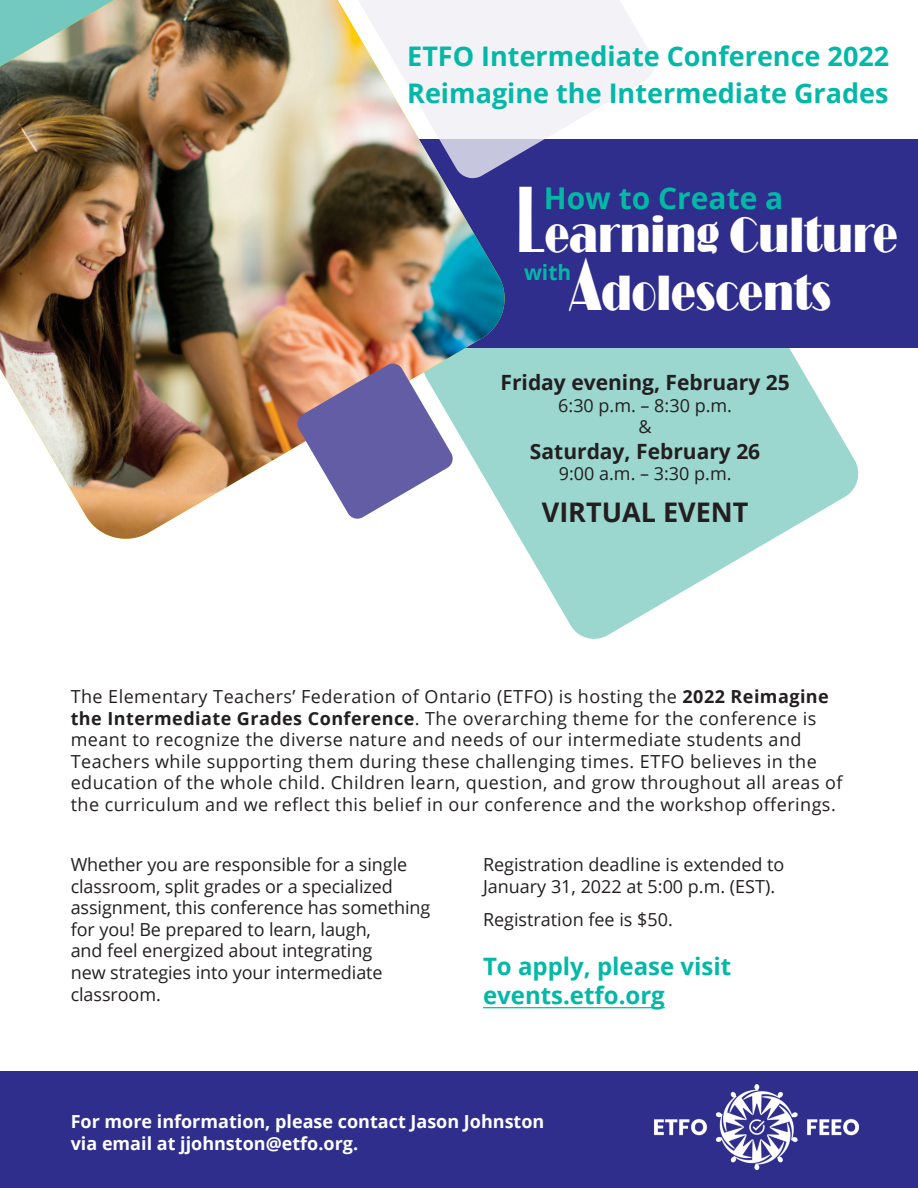
<style>
.page{position:relative;width:918px;height:1188px;background:#fff}
.page>*{position:absolute;margin:0;border:0;box-sizing:border-box;transform-origin:0 0}
.t1{font:51.15px "Broadway";color:#fff;scale:.8 1}
.t2{font:700 30px "Open Sans";color:#03b8a7}
.t3{font:700 27px/37.2px "Open Sans";color:#03b8a7}
.t4{font:700 27px "Open Sans";color:#231f20}
.t5{font:700 24px/28.8px "Open Sans";color:#03b8a7}
.t6{font:700 21px "Open Sans";color:#231f20}
.t7{font:700 21px "Open Sans";color:#03b8a7}
.t8{font:18px/21.6px "Open Sans";letter-spacing:.025em;color:#231f20}
.t9{font:18px/21.6px "Open Sans";letter-spacing:-.005em;color:#231f20}
.t10{font:18px/21.6px "Open Sans";color:#231f20}
.t11{font:700 18px/21.6px "Open Sans";color:#fff}
.s1{font-size:97.05px}
.s2{font-size:76.65px}
.s3{font-weight:700}
.s4{font-style:inherit}
</style>
<div class="page">
<div style="left:0;top:1071px;width:918px;height:117px;background:#2f2e8d"></div>
<svg style="left:511px;top:348px;width:348px;height:291px;fill:#9bd6cf"></svg>
<div style="left:0;top:139px;width:918px;height:209px;background:#2f2e8d"></div>
<img style="left:0;top:0;width:511px;height:539px">
<img style="left:654px;top:1085px;width:204px;height:85px">
<hr style="left:483px;top:1007px;width:182px;height:1px;background:#03b8a7">
<svg style="left:352px;top:0;width:302px;height:181px;fill:#f2f2f7"></svg>
<svg style="left:296px;top:362px;width:158px;height:158px"></svg>
<h3 class="t3" style="left:407px;top:37px;width:484px">ETFO Intermediate Conference 2022<br>Reimagine the Intermediate Grades</h3>
<h2 class="t2" style="left:544px;top:177px;width:241px">How to Create a</h2>
<h1 class="t1" style="left:517px;top:205px;width:477px"><span class="s1">L</span>earning Culture</h1>
<p class="t7" style="left:524px;top:258px;width:49px">with</p>
<h1 class="t1" style="left:569px;top:263px;width:329px"><span class="s2">A</span>dolescents</h1>
<p class="t6" style="left:501px;top:368px;width:291px">Friday evening, February 25</p>
<p class="t8" style="left:558px;top:394px;width:175px;text-align:center">6:30 p.m. – 8:30 p.m. &amp;</p>
<p class="t6" style="left:530px;top:436px;width:232px">Saturday, February 26</p>
<p class="t8" style="left:559px;top:462px;width:174px">9:00 a.m. – 3:30 p.m.</p>
<h3 class="t4" style="left:542px;top:493px;width:208px">VIRTUAL EVENT</h3>
<p class="t8" style="left:71px;top:685px;width:773px">The Elementary Teachers’ Federation of Ontario (ETFO) is hosting the <span class="s3">2022 Reimagine the Intermediate Grades Conference</span>. The overarching theme for the conference is meant to recognize the diverse nature and needs of our intermediate students and Teachers while supporting them during these challenging times. ETFO believes in the education of the whole child. Children learn, question, and grow throughout all areas of the curriculum and we reflect this belief in our conference and the workshop offerings.</p>
<p class="t9" style="left:71px;top:853px;width:361px">Whether you are responsible for a single classroom, split grades or a specialized assignment, this conference has something for you! Be prepared to learn, laugh,<br>and feel energized about integrating<br>new strategies into your intermediate classroom.</p>
<p class="t10" style="left:483px;top:853px;width:303px">Registration deadline is <span class="s4">extended to<br></span>January <span class="s4">31</span>, 2022 at 5:00 p.m. (EST).</p>
<p class="t10" style="left:483px;top:908px;width:191px">Registration fee is $50.</p>
<h3 class="t5" style="left:483px;top:951px;width:250px">To apply, please visit events.etfo.org</h3>
<p class="t11" style="left:71px;top:1110px;width:475px">For more information, please contact Jason Johnston via email at jjohnston@etfo.org.</p>
</div>
